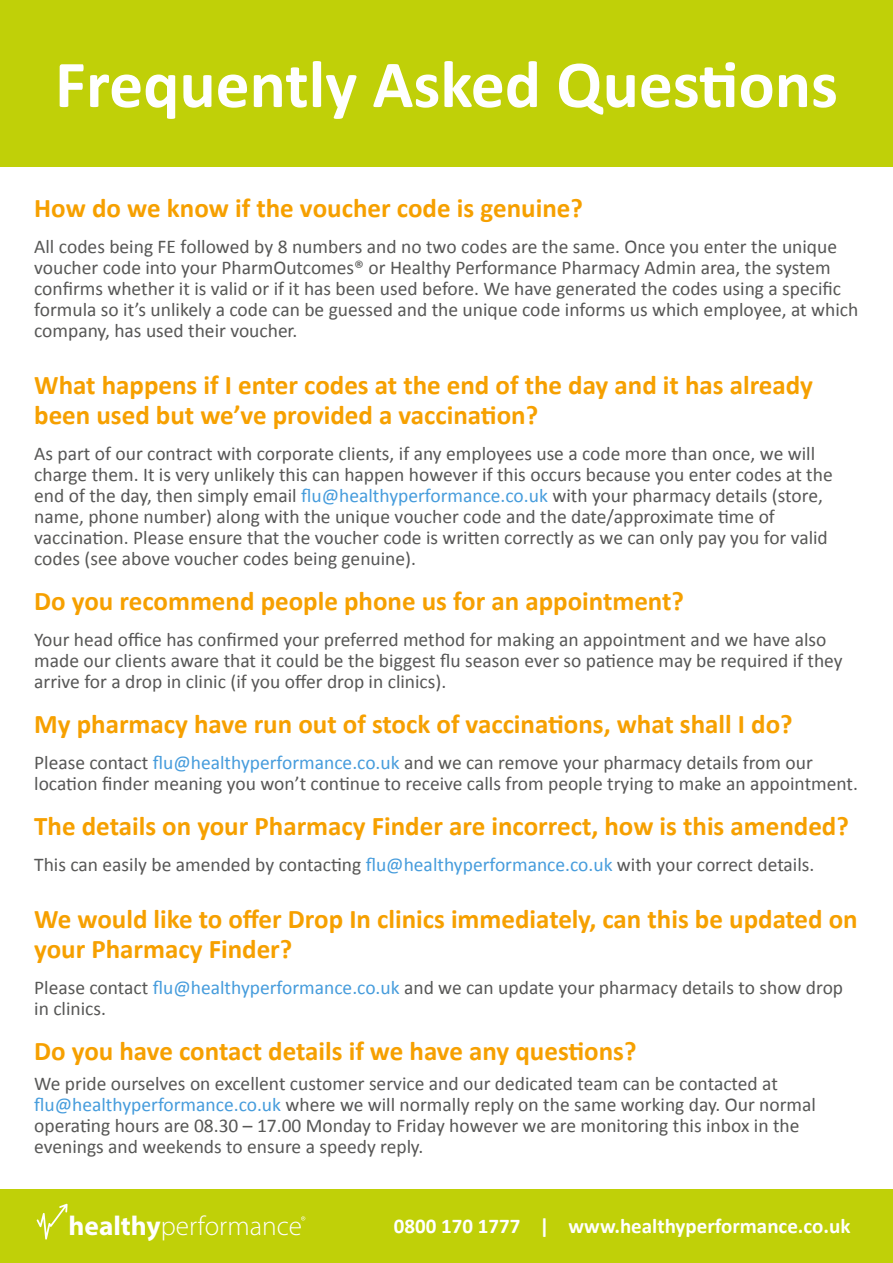
<style>
.page{position:relative;width:893px;height:1263px;background:#fff}
.page>*{position:absolute;margin:0;border:0;box-sizing:border-box;transform-origin:0 0}
.t1{font:700 67.5px "Calibri";color:#fff}
.t2{font:300 27.3px "Myriad Pro";color:#fff}
.t3{font:700 27px/30px "Calibri";color:#f6a000}
.t4{font:700 21px "Calibri";color:#fff}
.t5{font:19.5px/21px "Calibri";color:#575756}
.s1{color:#469cdc}
.s2{font-weight:700}
</style>
<div class="page">
<div style="left:0;top:1189px;width:893px;height:74px;background:#c0d008"></div>
<svg style="left:301px;top:1216px;width:4px;height:4px"></svg>
<svg style="left:37px;top:1204px;width:31px;height:35px"></svg>
<div style="left:0;top:0;width:893px;height:167px;background:#c0d008"></div>
<h1 class="t1" style="left:55px;top:37px;width:784px">Frequently Asked Questions</h1>
<h3 class="t3" style="left:34px;top:192px;width:550px">How do we know if the voucher code is genuine?</h3>
<p class="t5" style="left:34px;top:236px;width:826px">All codes being FE followed by 8 numbers and no two codes are the same. Once you enter the unique voucher code into your PharmOutcomes® or Healthy Performance Pharmacy Admin area, the system confirms whether it is valid or if it has been used before. We have generated the codes using a specific formula so it’s unlikely a code can be guessed and the unique code informs us which employee, at which company, has used their voucher.</p>
<h3 class="t3" style="left:34px;top:369px;width:780px">What happens if I enter codes at the end of the day and it has already been used but we’ve provided a vaccination?</h3>
<p class="t5" style="left:34px;top:443px;width:800px">As part of our contract with corporate clients, if any employees use a code more than once, we will charge them. It is very unlikely this can happen however if this occurs because you enter codes at the end of the day, then simply email <span class="s1">flu@healthyperformance.co.uk</span> with your pharmacy details (store, name, phone number) along with the unique voucher code and the date/approximate time of vaccination. Please ensure that the voucher code is written correctly as we can only pay you for valid codes (see above voucher codes being genuine).</p>
<h3 class="t3" style="left:34px;top:585px;width:651px">Do you recommend people phone us for an appointment?</h3>
<p class="t5" style="left:34px;top:629px;width:810px">Your head office has confirmed your preferred method for making an appointment and we have also made our clients aware that it could be the biggest flu season ever so patience may be required if they arrive for a drop in clinic (if you offer drop in clinics).</p>
<h3 class="t3" style="left:34px;top:708px;width:760px">My pharmacy have run out of stock of vaccinations, what shall I do?</h3>
<p class="t5" style="left:34px;top:752px;width:825px">Please contact <span class="s1">flu@healthyperformance.co.uk</span> and we can remove your pharmacy details from our location finder meaning you won’t continue to receive calls from people trying to make an appointment.</p>
<h3 class="t3" style="left:34px;top:810px;width:816px">The details on your Pharmacy Finder are incorrect, how is this amended?</h3>
<p class="t5" style="left:34px;top:854px;width:782px">This can easily be amended by contacting <span class="s1">flu@healthyperformance.co.uk</span> with your correct details.</p>
<h3 class="t3" style="left:34px;top:903px;width:825px">We would like to offer Drop In clinics immediately, can this be updated on your Pharmacy Finder?</h3>
<p class="t5" style="left:34px;top:977px;width:810px">Please contact <span class="s1">flu@healthyperformance.co.uk</span> and we can update your pharmacy details to show drop in clinics.</p>
<h3 class="t3" style="left:34px;top:1035px;width:604px">Do you have contact details if we have any questions?</h3>
<p class="t5" style="left:34px;top:1073px;width:783px">We pride ourselves on excellent customer service and our dedicated team can be contacted at <span class="s1">flu@healthyperformance.co.uk</span> where we will normally reply on the same working day. Our normal operating hours are 08.30 – 17.00 Monday to Friday however we are monitoring this inbox in the evenings and weekends to ensure a speedy reply.</p>
<h2 class="t2" style="left:69px;top:1209px;width:235px"><span class="s2">healthy</span>performance</h2>
<p class="t4" style="left:394px;top:1211px;width:458px">0800 170 1777 | www.healthyperformance.co.uk</p>
</div>
